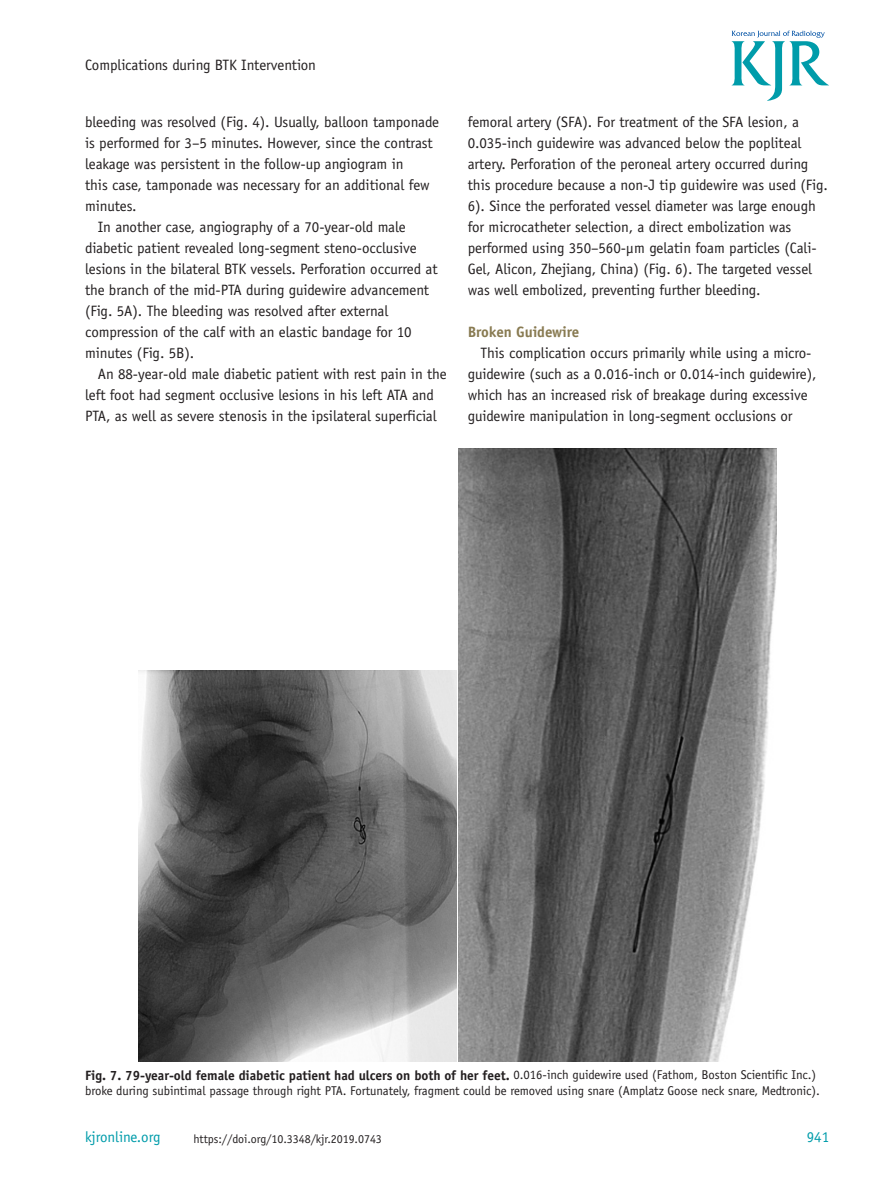
<style>
.page{position:relative;width:893px;height:1191px;background:#fff}
.page>*{position:absolute;margin:0;border:0;box-sizing:border-box;transform-origin:0 0}
.t1{font:15px/21px "Officina Sans Std";letter-spacing:-.005em;color:#231f20}
.t2{font:15px "Officina Sans Std";letter-spacing:-.005em;color:#009caa}
.t3{font:700 15px "Officina Sans Std";letter-spacing:-.005em;color:#887a51}
.t4{font:700 13.5px "Officina Sans Std";letter-spacing:-.005em;color:#231f20}
.t5{font:12.75px "Officina Sans Std";letter-spacing:-.005em;color:#231f20}
.t6{font:12px "Officina Sans Std";letter-spacing:-.005em;color:#231f20}
.s1{font-weight:400;font-size:12.75px}
</style>
<div class="page">
<svg style="left:732px;top:31px;width:97px;height:70px"></svg>
<img style="left:138px;top:670px;width:318px;height:391px">
<img style="left:458px;top:448px;width:318px;height:613px">
<p class="t1" style="left:85px;top:54px;width:233px">Complications during BTK Intervention</p>
<p class="t1" style="left:85px;top:112px;width:356px">bleeding was resolved (Fig. 4). Usually, balloon tamponade</p>
<p class="t1" style="left:85px;top:133px;width:349px">is performed for 3–5 minutes. However, since the contrast</p>
<p class="t1" style="left:85px;top:154px;width:320px">leakage was persistent in the follow-up angiogram in</p>
<p class="t1" style="left:85px;top:175px;width:346px">this case, tamponade was necessary for an additional few</p>
<p class="t1" style="left:85px;top:196px;width:53px">minutes.</p>
<p class="t1" style="left:98px;top:217px;width:310px">In another case, angiography of a 70-year-old male</p>
<p class="t1" style="left:85px;top:238px;width:333px">diabetic patient revealed long-segment steno-occlusive</p>
<p class="t1" style="left:85px;top:259px;width:354px">lesions in the bilateral BTK vessels. Perforation occurred at</p>
<p class="t1" style="left:85px;top:280px;width:345px">the branch of the mid-PTA during guidewire advancement</p>
<p class="t1" style="left:85px;top:301px;width:305px">(Fig. 5A). The bleeding was resolved after external</p>
<p class="t1" style="left:85px;top:322px;width:328px">compression of the calf with an elastic bandage for 10</p>
<p class="t1" style="left:85px;top:343px;width:111px">minutes (Fig. 5B).</p>
<p class="t1" style="left:98px;top:364px;width:350px">An 88-year-old male diabetic patient with rest pain in the</p>
<p class="t1" style="left:85px;top:385px;width:350px">left foot had segment occlusive lesions in his left ATA and</p>
<p class="t1" style="left:85px;top:406px;width:353px">PTA, as well as severe stenosis in the ipsilateral superficial</p>
<p class="t1" style="left:468px;top:112px;width:362px">femoral artery (SFA). For treatment of the SFA lesion, a 0.035-inch guidewire was advanced below the popliteal artery. Perforation of the peroneal artery occurred during this procedure because a non-J tip guidewire was used (Fig.<br>6). Since the perforated vessel diameter was large enough for microcatheter selection, a direct embolization was performed using 350–560-μm gelatin foam particles (Cali-Gel, Alicon, Zhejiang, China) (Fig. 6). The targeted vessel was well embolized, preventing further bleeding.</p>
<p class="t3" style="left:468px;top:323px;width:113px">Broken Guidewire</p>
<p class="t1" style="left:468px;top:343px;width:350px;text-indent:13px">This complication occurs primarily while using a micro&shy;guidewire (such as a 0.016-inch or 0.014-inch guidewire), which has an increased risk of breakage during excessive guidewire manipulation in long-segment occlusions or</p>
<p class="t4" style="left:85px;top:1066px;width:733px">Fig. 7. 79-year-old female diabetic patient had ulcers on both of her feet. <span class="s1">0.016-inch guidewire used (Fathom, Boston Scientific Inc.)</span></p>
<p class="t5" style="left:85px;top:1083px;width:736px">broke during subintimal passage through right PTA. Fortunately, fragment could be removed using snare (Amplatz Goose neck snare, Medtronic).</p>
<p class="t2" style="left:85px;top:1128px;width:77px">kjronline.org</p>
<p class="t6" style="left:194px;top:1132px;width:190px">https://doi.org/10.3348/kjr.2019.0743</p>
<p class="t2" style="left:807px;top:1128px;width:24px">941</p>
</div>
